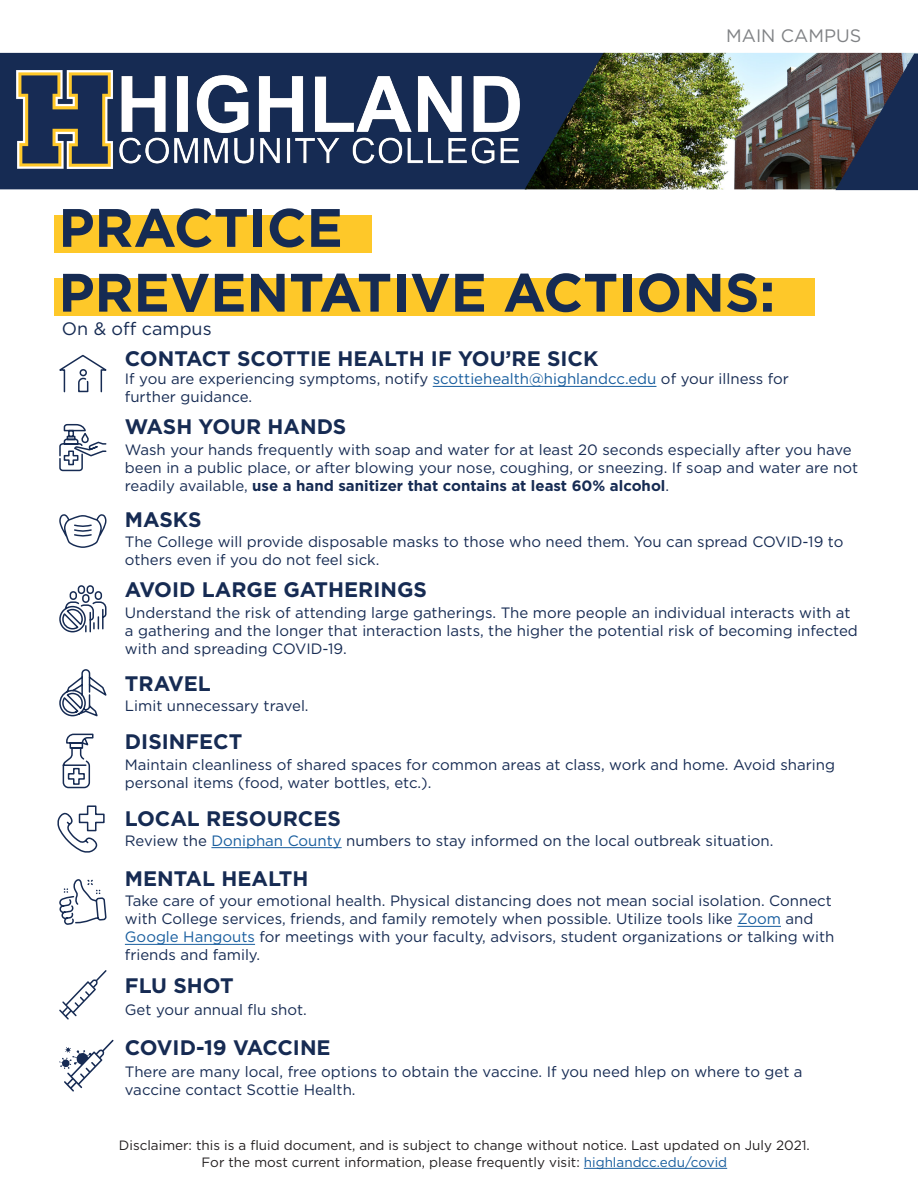
<style>
.page{position:relative;width:918px;height:1188px;background:#fff}
.page>*{position:absolute;margin:0;border:0;box-sizing:border-box;transform-origin:0 0}
.t1{font:700 54px "Gotham";color:#162b53}
.t2{font:700 21px "Gotham";color:#162b53}
.t3{font:18px "Gotham";color:#162b53}
.t4{font:18px "Gotham";color:#808285}
.t5{font:15px/18px "Gotham";color:#162b53}
.t6{font:13.5px "Gotham";color:#231f20}
.s1{color:#175d9e}
.s2{font-weight:700}
</style>
<div class="page">
<div style="left:0;top:52px;width:606px;height:138px;background:#162b53"></div>
<img style="left:16px;top:71px;width:504px;height:97px">
<hr style="left:433px;top:386px;width:223px;height:1px;background:#175d9e">
<hr style="left:211px;top:847px;width:131px;height:1px;background:#175d9e">
<hr style="left:737px;top:926px;width:44px;height:1px;background:#175d9e">
<hr style="left:125px;top:944px;width:130px;height:1px;background:#175d9e">
<svg style="left:59px;top:354px;width:48px;height:39px"></svg>
<svg style="left:59px;top:423px;width:48px;height:49px"></svg>
<svg style="left:59px;top:585px;width:48px;height:48px"></svg>
<svg style="left:59px;top:669px;width:48px;height:48px"></svg>
<svg style="left:62px;top:733px;width:32px;height:56px"></svg>
<svg style="left:57px;top:805px;width:48px;height:48px"></svg>
<svg style="left:59px;top:879px;width:48px;height:46px"></svg>
<img style="left:525px;top:53px;width:309px;height:136px">
<div style="left:54px;top:278px;width:760px;height:38px;background:#fec829"></div>
<div style="left:54px;top:215px;width:317px;height:38px;background:#fec829"></div>
<svg style="left:59px;top:970px;width:48px;height:50px"></svg>
<svg style="left:59px;top:514px;width:48px;height:34px"></svg>
<hr style="left:584px;top:1168px;width:143px;height:1px;background:#175d9e">
<svg style="left:59px;top:1040px;width:55px;height:52px"></svg>
<svg style="left:834px;top:53px;width:84px;height:138px"></svg>
<p class="t4" style="left:726px;top:26px;width:137px">MAIN CAMPUS</p>
<p class="t1" style="left:59px;top:197px;width:286px">PRACTICE</p>
<p class="t1" style="left:59px;top:261px;width:718px">PREVENTATIVE ACTIONS:</p>
<p class="t3" style="left:62px;top:319px;width:151px">On &amp; off campus</p>
<p class="t2" style="left:125px;top:346px;width:475px">CONTACT SCOTTIE HEALTH IF YOU’RE SICK</p>
<p class="t5" style="left:125px;top:370px;width:666px">If you are experiencing symptoms, notify <span class="s1">scottiehealth@highlandcc.edu</span> of your illness for</p>
<p class="t5" style="left:125px;top:388px;width:129px">further guidance.</p>
<p class="t5" style="left:125px;top:440px;width:735px">Wash your hands frequently with soap and water for at least 20 seconds especially after you have been in a public place, or after blowing your nose, coughing, or sneezing. If soap and water are not readily available, <span class="s2">use a hand sanitizer that contains at least 60% alcohol</span>.</p>
<p class="t2" style="left:125px;top:415px;width:223px">WASH YOUR HANDS</p>
<p class="t2" style="left:125px;top:507px;width:78px">MASKS</p>
<p class="t5" style="left:125px;top:532px;width:720px">The College will provide disposable masks to those who need them. You can spread COVID-19 to others even if you do not feel sick.</p>
<p class="t2" style="left:125px;top:578px;width:304px">AVOID LARGE GATHERINGS</p>
<p class="t5" style="left:125px;top:604px;width:735px">Understand the risk of attending large gatherings. The more people an individual interacts with at a gathering and the longer that interaction lasts, the higher the potential risk of becoming infected with and spreading COVID-19.</p>
<p class="t2" style="left:125px;top:671px;width:88px">TRAVEL</p>
<p class="t5" style="left:125px;top:697px;width:185px">Limit unnecessary travel.</p>
<p class="t2" style="left:125px;top:729px;width:119px">DISINFECT</p>
<p class="t5" style="left:125px;top:755px;width:712px">Maintain cleanliness of shared spaces for common areas at class, work and home. Avoid sharing personal items (food, water bottles, etc.).</p>
<p class="t2" style="left:125px;top:806px;width:218px">LOCAL RESOURCES</p>
<p class="t5" style="left:125px;top:831px;width:650px">Review the <span class="s1">Doniphan County</span> numbers to stay informed on the local outbreak situation.</p>
<p class="t2" style="left:125px;top:866px;width:185px">MENTAL HEALTH</p>
<p class="t5" style="left:125px;top:892px;width:711px">Take care of your emotional health. Physical distancing does not mean social isolation. Connect with College services, friends, and family remotely when possible. Utilize tools like <span class="s1">Zoom</span> and <span class="s1">Google Hangouts</span> for meetings with your faculty, advisors, student organizations or talking with friends and family.</p>
<p class="t2" style="left:125px;top:974px;width:110px">FLU SHOT</p>
<p class="t5" style="left:125px;top:1000px;width:183px">Get your annual flu shot.</p>
<p class="t2" style="left:125px;top:1036px;width:207px">COVID-19 VACCINE</p>
<p class="t5" style="left:125px;top:1062px;width:679px">There are many local, free options to obtain the vaccine. If you need hlep on where to get a vaccine contact Scottie Health.</p>
<p class="t6" style="left:119px;top:1138px;width:693px">Disclaimer: this is a fluid document, and is subject to change without notice. Last updated on July 2021.</p>
<p class="t6" style="left:202px;top:1154px;width:527px">For the most current information, please frequently visit: <span class="s1">highlandcc.edu/covid</span></p>
</div>
